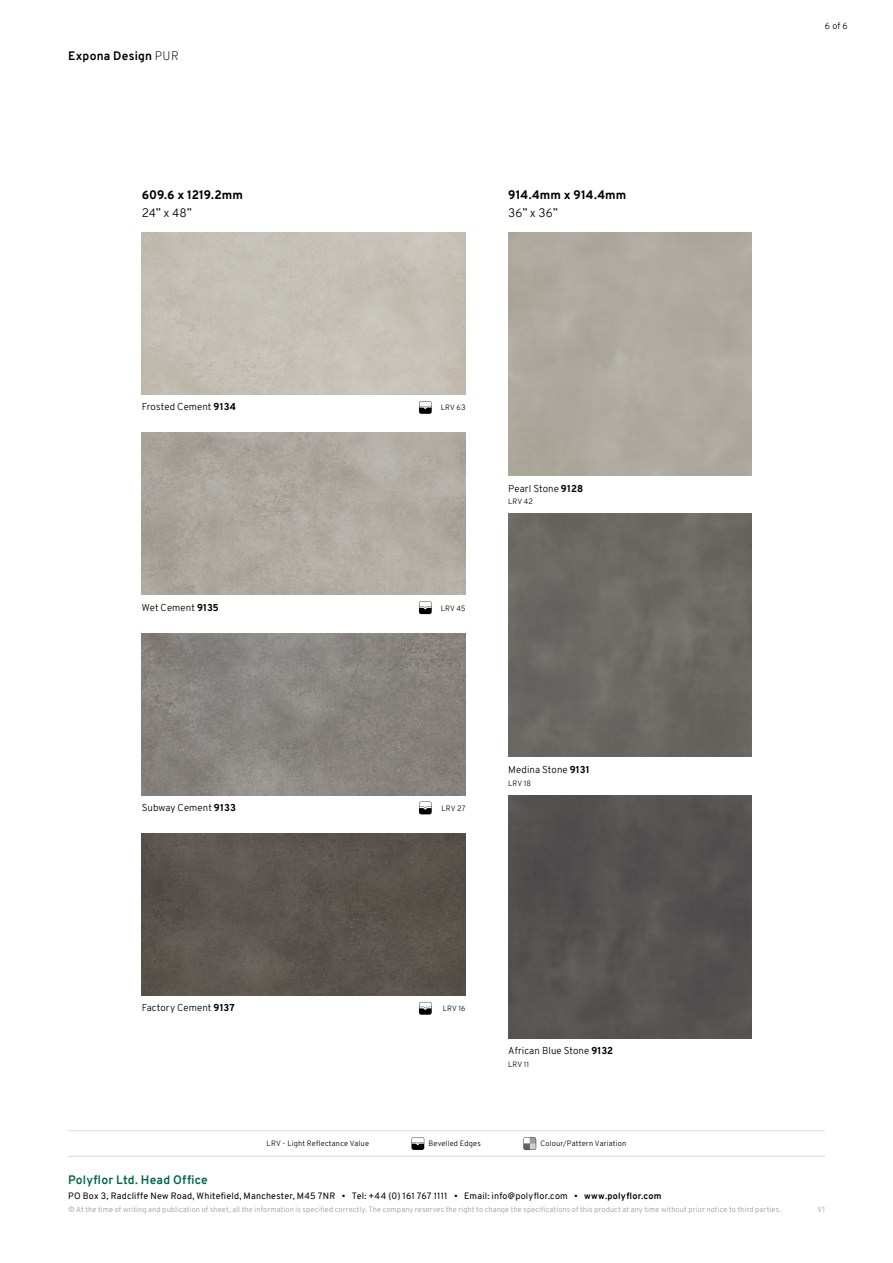
<style>
.page{position:relative;width:893px;height:1263px;background:#fff}
.page>*{position:absolute;margin:0;border:0;box-sizing:border-box;transform-origin:0 0}
.t1{font:800 12px "Overpass";letter-spacing:.005em;color:#000}
.t2{font:700 12px "Overpass";letter-spacing:.02em;color:#00684e}
.t3{font:700 12px "Overpass";letter-spacing:.015em;color:#000}
.t4{font:300 12px "Overpass";letter-spacing:.01em;color:#000}
.t5{font:300 9.75px "Overpass";letter-spacing:.01em;color:#000}
.t6{font:9px "Overpass";letter-spacing:.025em;color:#000}
.t7{font:300 9px "Overpass";color:#000}
.t8{font:300 7.5px "Overpass";letter-spacing:.015em;color:#9d9d9c}
.t9{font:300 7.5px "Overpass";letter-spacing:.02em;color:#000}
.s1{font-weight:200}
.s2{font-weight:800}
.s3{font-weight:700}
</style>
<div class="page">
<svg style="left:419px;top:401px;width:13px;height:13px"></svg>
<img style="left:142px;top:433px;width:324px;height:162px">
<svg style="left:419px;top:601px;width:13px;height:13px"></svg>
<img style="left:142px;top:633px;width:324px;height:162px">
<svg style="left:419px;top:802px;width:13px;height:12px"></svg>
<img style="left:142px;top:833px;width:324px;height:162px">
<svg style="left:419px;top:1002px;width:13px;height:13px"></svg>
<div style="left:508px;top:514px;width:243px;height:243px;background:#6c6964"></div>
<div style="left:508px;top:795px;width:243px;height:243px;background:#545250"></div>
<hr style="left:68px;top:1130px;width:757px;height:1px;background:#dadada">
<hr style="left:68px;top:1156px;width:757px;height:1px;background:#dadada">
<svg style="left:411px;top:1137px;width:13px;height:13px"></svg>
<svg style="left:523px;top:1137px;width:13px;height:13px"></svg>
<h1 class="t3" style="left:68px;top:47px;width:112px">Expona Design <span class="s1">PUR</span></h1>
<h1 class="t1" style="left:142px;top:186px;width:103px">609.6 x 1219.2mm</h1>
<h1 class="t4" style="left:142px;top:204px;width:52px">24” x 48”</h1>
<h1 class="t1" style="left:508px;top:186px;width:120px">914.4mm x 914.4mm</h1>
<h1 class="t4" style="left:508px;top:204px;width:51px">36” x 36”</h1>
<h2 class="t5" style="left:142px;top:400px;width:96px">Frosted Cement <span class="s2">9134</span></h2>
<p class="t9" style="left:441px;top:402px;width:26px">LRV 63</p>
<h2 class="t5" style="left:142px;top:600px;width:79px">Wet Cement <span class="s2">9135</span></h2>
<p class="t9" style="left:441px;top:603px;width:26px">LRV 45</p>
<h2 class="t5" style="left:508px;top:481px;width:76px">Pearl Stone <span class="s2">9128</span></h2>
<p class="t9" style="left:508px;top:496px;width:26px">LRV 42</p>
<h2 class="t5" style="left:142px;top:801px;width:96px">Subway Cement <span class="s2">9133</span></h2>
<p class="t9" style="left:442px;top:803px;width:26px">LRV 27</p>
<h2 class="t5" style="left:508px;top:762px;width:83px">Medina Stone <span class="s2">9131</span></h2>
<p class="t9" style="left:508px;top:777px;width:24px">LRV 18</p>
<h2 class="t5" style="left:142px;top:1001px;width:95px">Factory Cement <span class="s2">9137</span></h2>
<p class="t9" style="left:443px;top:1003px;width:24px">LRV 16</p>
<h2 class="t5" style="left:508px;top:1044px;width:106px">African Blue Stone <span class="s2">9132</span></h2>
<p class="t9" style="left:508px;top:1059px;width:22px">LRV 11</p>
<p class="t9" style="left:267px;top:1138px;width:104px">LRV - Light Reflectance Value</p>
<p class="t9" style="left:428px;top:1138px;width:54px">Bevelled Edges</p>
<p class="t9" style="left:540px;top:1138px;width:87px">Colour/Pattern Variation</p>
<p class="t7" style="left:825px;top:19px;width:24px">6 of 6</p>
<h1 class="t2" style="left:68px;top:1171px;width:141px">Polyflor Ltd. Head Office</h1>
<p class="t6" style="left:68px;top:1189px;width:595px">PO Box 3, Radcliffe New Road, Whitefield, Manchester, M45 7NR • Tel: +44 (0) 161 767 1111 • Email: info@polyflor.com • <span class="s3">www.polyflor.com</span></p>
<p class="t8" style="left:68px;top:1204px;width:715px">© At the time of writing and publication of sheet, all the information is specified correctly. The company reserves the right to change the specifications of this product at any time without prior notice to third parties.</p>
<p class="t8" style="left:817px;top:1204px;width:9px">V1</p>
</div>
